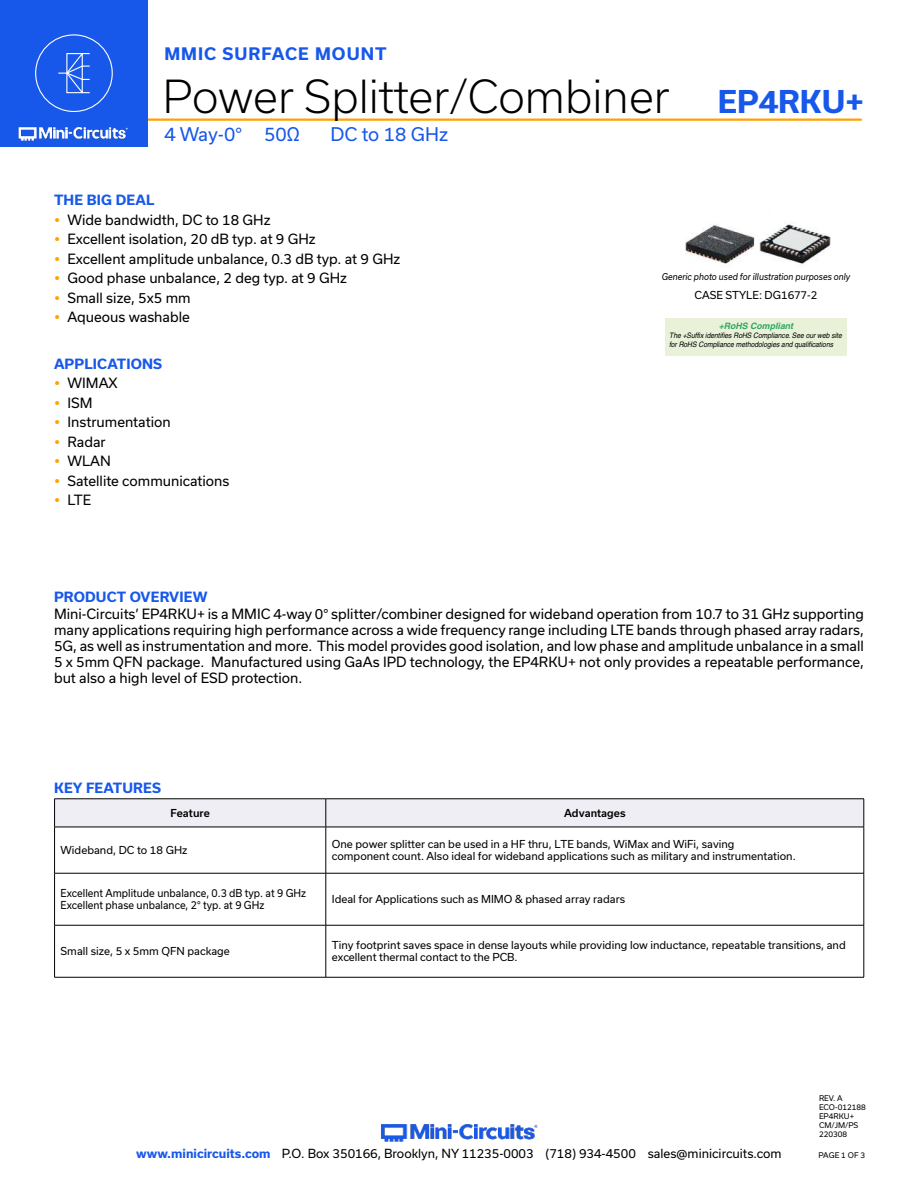
<style>
.page{position:relative;width:918px;height:1188px;background:#fff}
.page>*{position:absolute;margin:0;border:0;box-sizing:border-box;transform-origin:0 0}
.t1{font:300 43.5px "Usual";color:#000}
.t2{font:700 30px "Usual";color:#1758ea}
.t3{font:18px "Usual";color:#1758ea}
.t4{font:700 16.5px "Usual";letter-spacing:.065em;color:#1758ea}
.t5{font:13.5px/19.5px "Usual";color:#000}
.t6{font:700 13.5px "Usual";letter-spacing:.015em;color:#1758ea}
.t7{font:12px "Usual";color:#000}
.t8{font:10.5px/12.6px "Usual";color:#000}
.t9{font:10.5px/12.6px "Usual";color:#000;scale:.94 1}
.t10{font:500 10.5px "Usual";color:#000}
.t11{font:italic 9px "Usual";color:#000;scale:.9 1}
.t12{font:italic 700 8.85px "Helvetica";color:rgb(0 147 68/.8)}
.t13{font:italic 7.5px/9px "Helvetica";color:#000;scale:.9 1}
.t14{font:7.5px/9px "Usual";color:#000}
.s1{font-weight:700;color:#1758ea}
</style>
<div class="page">
<hr style="left:129px;top:118px;width:733px;height:3px;background:#ffa200">
<img style="left:381px;top:1124px;width:157px;height:18px">
<div style="left:0;top:0;width:147px;height:147px;background:#1758ea"></div>
<img style="left:18px;top:126px;width:110px;height:15px">
<div style="left:35px;top:34px;width:78px;height:78px;border:1px solid #fff;border-radius:50%"></div>
<svg style="left:58px;top:53px;width:32px;height:41px"></svg>
<div style="left:665px;top:318px;width:182px;height:38px;background:#e9f2d8"></div>
<svg style="left:54px;top:799px;width:811px;height:28px;background:#e5e5eb"></svg>
<hr style="left:54px;top:827px;width:272px;height:1px;background:#000">
<hr style="left:54px;top:827px;width:1px;height:46px;background:#000">
<hr style="left:326px;top:827px;width:538px;height:1px;background:#000">
<hr style="left:326px;top:827px;width:1px;height:46px;background:#000">
<hr style="left:864px;top:827px;width:1px;height:46px;background:#000">
<hr style="left:54px;top:873px;width:272px;height:1px;background:#000">
<hr style="left:54px;top:873px;width:1px;height:52px;background:#000">
<hr style="left:326px;top:873px;width:538px;height:1px;background:#000">
<hr style="left:326px;top:873px;width:1px;height:52px;background:#000">
<hr style="left:864px;top:873px;width:1px;height:52px;background:#000">
<hr style="left:54px;top:925px;width:272px;height:1px;background:#000">
<hr style="left:54px;top:925px;width:1px;height:52px;background:#000">
<hr style="left:326px;top:925px;width:538px;height:1px;background:#000">
<hr style="left:326px;top:925px;width:1px;height:52px;background:#000">
<hr style="left:864px;top:925px;width:1px;height:52px;background:#000">
<hr style="left:54px;top:977px;width:272px;height:1px;background:#000">
<hr style="left:326px;top:977px;width:538px;height:1px;background:#000">
<img style="left:685px;top:222px;width:146px;height:44px">
<p class="t4" style="left:164px;top:45px;width:224px">MMIC SURFACE MOUNT</p>
<h1 class="t1" style="left:163px;top:78px;width:508px">Power Splitter/Combiner</h1>
<h3 class="t3" style="left:164px;top:127px;width:137px">4 Way-0° 50Ω</h3>
<h3 class="t3" style="left:331px;top:127px;width:119px">DC to 18 GHz</h3>
<h2 class="t2" style="left:718px;top:85px;width:148px">EP4RKU+</h2>
<p class="t6" style="left:54px;top:193px;width:102px">THE BIG DEAL</p>
<p class="t5" style="left:68px;top:211px;width:334px">Wide bandwidth, DC to 18 GHz<br>Excellent isolation, 20 dB typ. at 9 GHz<br>Excellent amplitude unbalance, 0.3 dB typ. at 9 GHz<br>Good phase unbalance, 2 deg typ. at 9 GHz<br>Small size, 5x5 mm<br>Aqueous washable</p>
<p class="t6" style="left:54px;top:356px;width:110px">APPLICATIONS</p>
<p class="t5" style="left:68px;top:374px;width:164px">WIMAX<br>ISM<br>Instrumentation<br>Radar<br>WLAN<br>Satellite communications<br>LTE</p>
<p class="t11" style="left:662px;top:273px;width:211px">Generic photo used for illustration purposes only</p>
<p class="t8" style="left:695px;top:289px;width:124px">CASE STYLE: DG1677-2</p>
<p class="t12" style="left:719px;top:323px;width:78px">+RoHS Compliant</p>
<p class="t13" style="left:669px;top:332px;width:195px">The +Suffix identifies RoHS Compliance.See our web site for RoHS Compliance methodologies and qualifications</p>
<p class="t6" style="left:54px;top:590px;width:155px">PRODUCT OVERVIEW</p>
<p class="t5" style="left:54px;top:606px;width:812px;line-height:16.2px;text-align:justify">Mini-Circuits’ EP4RKU+ is a MMIC 4-way 0° splitter/combiner designed for wideband operation from 10.7 to 31 GHz supporting many applications requiring high performance across a wide frequency range including LTE bands through phased array radars, 5G, as well as instrumentation and more. This model provides good isolation, and low phase and amplitude unbalance in a small 5 x 5mm QFN package. Manufactured using GaAs IPD technology, the EP4RKU+ not only provides a repeatable performance, but also a high level of ESD protection.</p>
<p class="t6" style="left:54px;top:781px;width:108px">KEY FEATURES</p>
<p class="t10" style="left:170px;top:808px;width:41px">Feature</p>
<p class="t10" style="left:564px;top:808px;width:63px">Advantages</p>
<p class="t8" style="left:61px;top:845px;width:128px">Wideband, DC to 18 GHz</p>
<p class="t8" style="left:332px;top:838px;width:465px">One power splitter can be used in a HF thru, LTE bands, WiMax and WiFi, saving<br>component count. Also ideal for wideband applications such as military and instrumentation.</p>
<p class="t9" style="left:61px;top:887px;width:263px">Excellent Amplitude unbalance, 0.3 dB typ. at 9 GHz<br>Excellent phase unbalance, 2° typ. at 9 GHz</p>
<p class="t8" style="left:332px;top:894px;width:295px">Ideal for Applications such as MIMO &amp; phased array radars</p>
<p class="t8" style="left:61px;top:946px;width:171px">Small size, 5 x 5mm QFN package</p>
<p class="t8" style="left:332px;top:939px;width:516px">Tiny footprint saves space in dense layouts while providing low inductance, repeatable transitions, and excellent thermal contact to the PCB.</p>
<p class="t14" style="left:819px;top:1094px;width:48px">REV. A<br>ECO-012188<br>EP4RKU+<br>CM/JM/PS<br>220308</p>
<p class="t7" style="left:136px;top:1148px;width:647px"><span class="s1">www.minicircuits.com</span> P.O. Box 350166, Brooklyn, NY 11235-0003 (718) 934-4500 sales@minicircuits.com</p>
<p class="t14" style="left:819px;top:1151px;width:48px">PAGE 1 OF 3</p>
</div>
